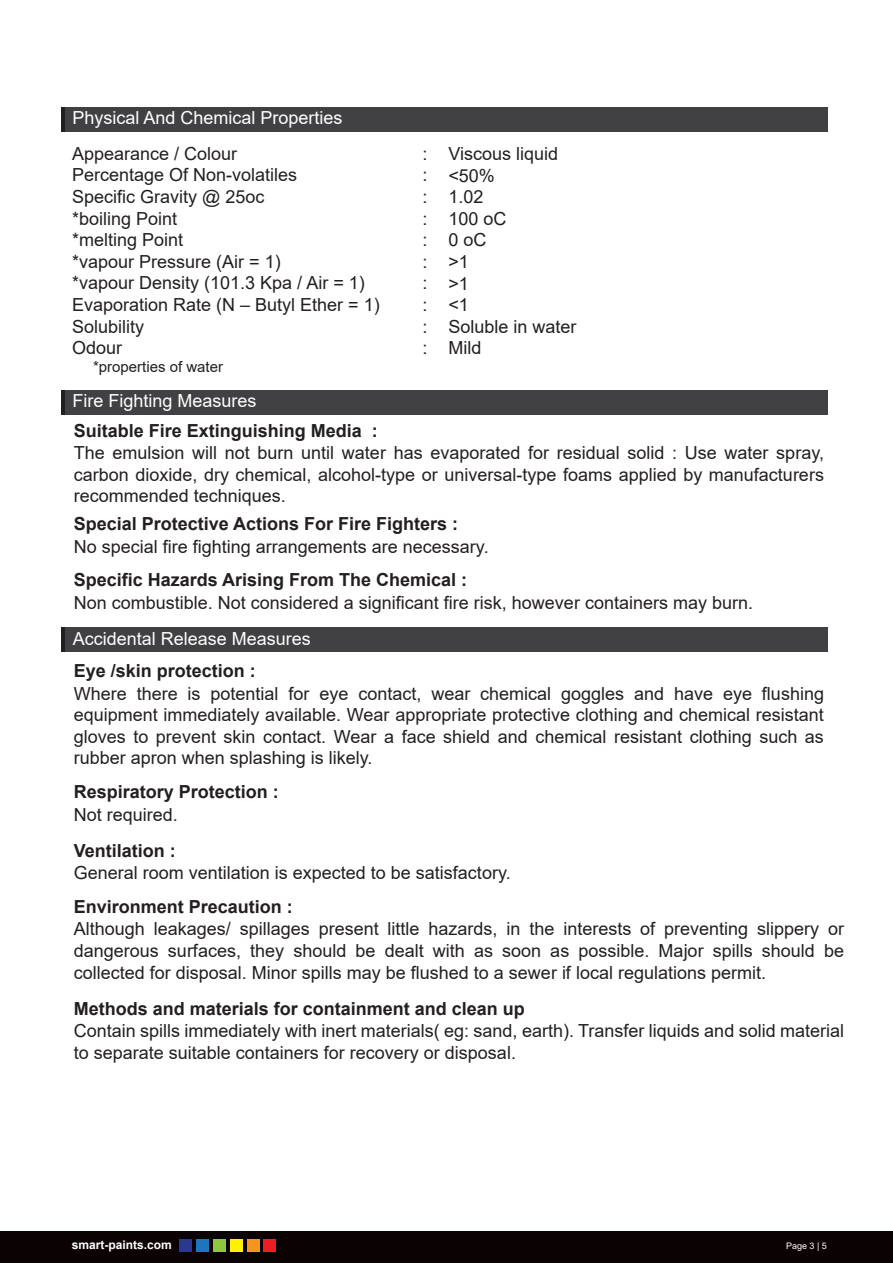
<style>
.page{position:relative;width:893px;height:1263px;background:#fff}
.page>*{position:absolute;margin:0;border:0;box-sizing:border-box;transform-origin:0 0}
.t1{font:18px/21.6px "Arial";color:#231f20;text-align:justify}
.t2{font:700 18px "Arial";color:#231f20}
.t3{font:18px "Arial";color:#fff}
.t4{font:15px "Arial";color:#231f20}
.t5{font:700 12px "Arial";color:#fff}
.t6{font:9px "Arial";color:#fff}
</style>
<div class="page">
<div style="left:0;top:1231px;width:893px;height:32px;background:#0a0203"></div>
<div style="left:179px;top:1239px;width:13px;height:13px;background:#2a3990"></div>
<div style="left:196px;top:1239px;width:13px;height:13px;background:#1d75bc"></div>
<div style="left:213px;top:1239px;width:13px;height:13px;background:#8dc63f"></div>
<div style="left:230px;top:1239px;width:13px;height:13px;background:#fff200"></div>
<div style="left:247px;top:1239px;width:12px;height:13px;background:#f7941e"></div>
<div style="left:263px;top:1239px;width:13px;height:13px;background:#ed1d24"></div>
<div style="left:61px;top:390px;width:767px;height:24px;background:#414042"></div>
<hr style="left:61px;top:390px;width:4px;height:24px;background:#231f20">
<div style="left:61px;top:107px;width:767px;height:24px;background:#414042"></div>
<div style="left:61px;top:627px;width:767px;height:24px;background:#414042"></div>
<hr style="left:61px;top:627px;width:4px;height:24px;background:#231f20">
<hr style="left:61px;top:107px;width:4px;height:24px;background:#231f20">
<p class="t3" style="left:72px;top:105px;width:272px">Physical And Chemical Properties</p>
<p class="t1" style="left:72px;top:142px;width:309px;text-align:left">Appearance / Colour<br>Percentage Of Non-volatiles<br>Specific Gravity @ 25oc<br>*boiling Point<br>*melting Point<br>*vapour Pressure (Air = 1)<br>*vapour Density (101.3 Kpa / Air = 1)<br>Evaporation Rate (N – Butyl Ether = 1)<br>Solubility<br>Odour</p>
<p class="t4" style="left:93px;top:356px;width:132px">*properties of water</p>
<p class="t3" style="left:72px;top:389px;width:186px">Fire Fighting Measures</p>
<p class="t2" style="left:74px;top:417px;width:306px">Suitable Fire Extinguishing Media :</p>
<p class="t1" style="left:422px;top:142px;width:7px">: : : : : : : : : :</p>
<p class="t1" style="left:448px;top:143px;width:130px;text-align:left">Viscous liquid &lt;50%<br>1.02<br>100 oC<br>0 oC<br>&gt;1<br>&gt;1<br>&lt;1<br>Soluble in water<br>Mild</p>
<p class="t1" style="left:74px;top:442px;width:752px">The emulsion will not burn until water has evaporated for residual solid : Use water spray, carbon dioxide, dry chemical, alcohol-type or universal-type foams applied by manufacturers recommended techniques.</p>
<p class="t2" style="left:74px;top:511px;width:386px">Special Protective Actions For Fire Fighters :</p>
<p class="t1" style="left:74px;top:536px;width:416px">No special fire fighting arrangements are necessary.</p>
<p class="t2" style="left:74px;top:567px;width:395px">Specific Hazards Arising From The Chemical :</p>
<p class="t1" style="left:74px;top:591px;width:681px">Non combustible. Not considered a significant fire risk, however containers may burn.</p>
<p class="t3" style="left:73px;top:626px;width:240px">Accidental Release Measures</p>
<p class="t2" style="left:74px;top:658px;width:184px">Eye /skin protection :</p>
<p class="t1" style="left:74px;top:682px;width:752px">Where there is potential for eye contact, wear chemical goggles and have eye flushing equipment immediately available. Wear appropriate protective clothing and chemical resistant gloves to prevent skin contact. Wear a face shield and chemical resistant clothing such as rubber apron when splashing is likely.</p>
<p class="t2" style="left:74px;top:779px;width:207px">Respiratory Protection :</p>
<p class="t1" style="left:74px;top:804px;width:106px">Not required.</p>
<p class="t2" style="left:74px;top:838px;width:104px">Ventilation :</p>
<p class="t1" style="left:74px;top:862px;width:438px">General room ventilation is expected to be satisfactory.</p>
<p class="t2" style="left:74px;top:894px;width:221px">Environment Precaution :</p>
<p class="t1" style="left:74px;top:918px;width:772px">Although leakages/ spillages present little hazards, in the interests of preventing slippery or dangerous surfaces, they should be dealt with as soon as possible. Major spills should be collected for disposal. Minor spills may be flushed to a sewer if local regulations permit.</p>
<p class="t2" style="left:74px;top:996px;width:453px">Methods and materials for containment and clean up</p>
<p class="t1" style="left:74px;top:1020px;width:772px">Contain spills immediately with inert materials( eg: sand, earth). Transfer liquids and solid material to separate suitable containers for recovery or disposal.</p>
<p class="t5" style="left:72px;top:1236px;width:102px">smart-paints.com</p>
<p class="t6" style="left:786px;top:1239px;width:42px">Page 3 | 5</p>
</div>
